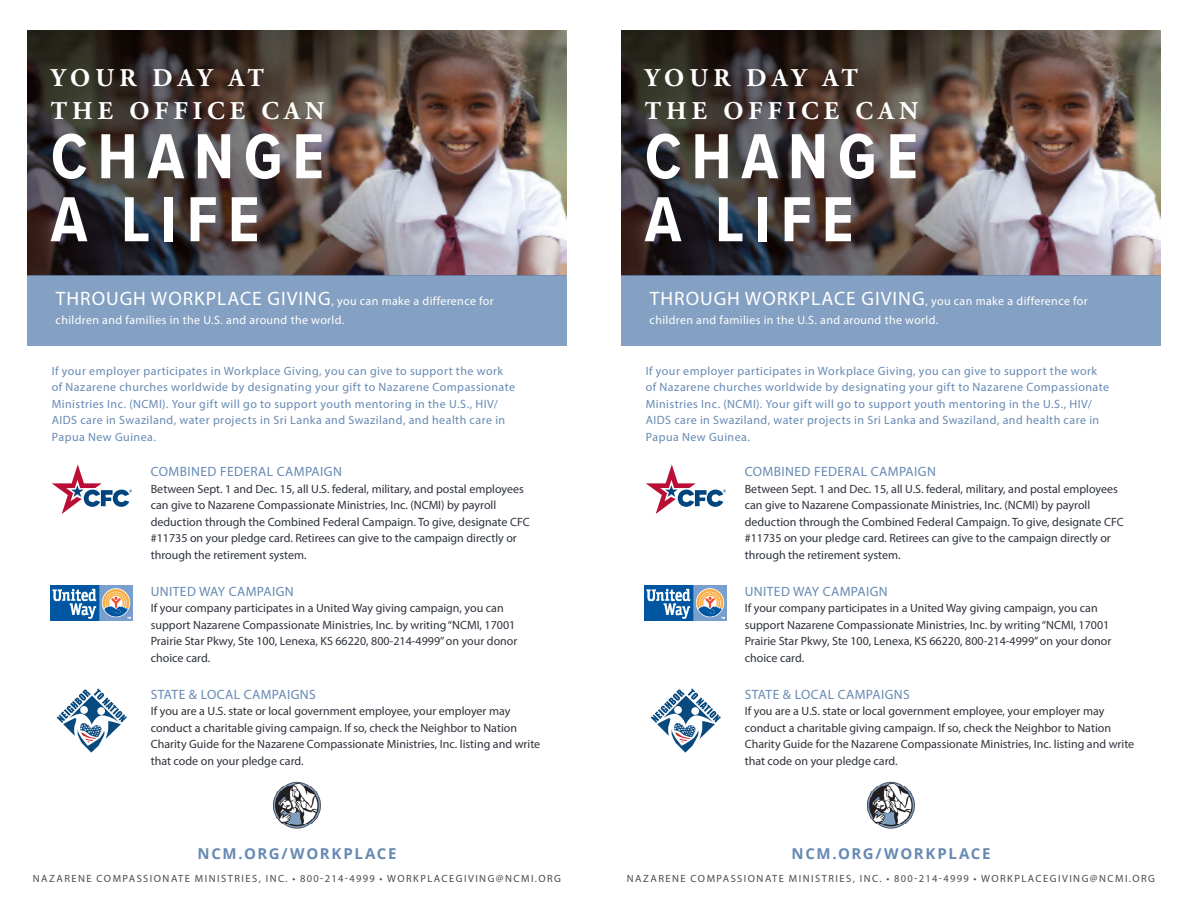
<style>
.page{position:relative;width:1188px;height:918px;background:#fff}
.page>*{position:absolute;margin:0;border:0;box-sizing:border-box;transform-origin:0 0}
.t1{font:700 66px "Proxima Nova Cond";letter-spacing:.15em;color:#fff}
.t2{font:700 25.5px "Adobe Garamond Pro";letter-spacing:.2em;color:#fff}
.t3{font:700 15px "Open Sans";letter-spacing:.105em;color:#6689b3}
.t4{font:13.5px "Myriad Pro";letter-spacing:.03em;color:#6689b3}
.t5{font:12px/16.5px "Myriad Pro";color:#2d323b}
.t6{font:12px/16.5px "Myriad Pro";letter-spacing:.035em;color:#6689b3}
.t7{font:12px/19.5px "Myriad Pro";letter-spacing:.03em;color:#fff}
.t8{font:10.5px "Myriad Pro";letter-spacing:.14em;color:#4c4c4c}
.s1{font-size:19.5px}
</style>
<div class="page">
<img style="left:645px;top:586px;width:82px;height:34px">
<img style="left:621px;top:30px;width:540px;height:245px">
<div style="left:621px;top:275px;width:540px;height:70px;background:#84a0c2"></div>
<img style="left:868px;top:781px;width:46px;height:48px">
<svg style="left:646px;top:464px;width:80px;height:50px"></svg>
<svg style="left:651px;top:688px;width:70px;height:65px"></svg>
<img style="left:51px;top:586px;width:82px;height:34px">
<img style="left:27px;top:30px;width:540px;height:245px">
<div style="left:27px;top:275px;width:540px;height:70px;background:#84a0c2"></div>
<img style="left:274px;top:781px;width:46px;height:48px">
<svg style="left:52px;top:464px;width:80px;height:50px"></svg>
<svg style="left:57px;top:688px;width:70px;height:65px"></svg>
<p class="t2" style="left:51px;top:63px;width:215px">YOUR DAY AT</p>
<p class="t2" style="left:51px;top:96px;width:275px">THE OFFICE CAN</p>
<p class="t1" style="left:51px;top:108px;width:275px">CHANGE</p>
<p class="t1" style="left:51px;top:171px;width:210px">A LIFE</p>
<p class="t7" style="left:56px;top:291px;width:440px"><span class="s1">THROUGH WORKPLACE GIVING</span>, you can make a difference for children and families in the U.S. and around the world.</p>
<p class="t6" style="left:52px;top:362px;width:465px">If your employer participates in Workplace Giving, you can give to support the work of Nazarene churches worldwide by designating your gift to Nazarene Compassionate Ministries Inc. (NCMI). Your gift will go to support youth mentoring in the U.S., HIV/ AIDS care in Swaziland, water projects in Sri Lanka and Swaziland, and health care in Papua New Guinea.</p>
<p class="t4" style="left:151px;top:464px;width:193px">COMBINED FEDERAL CAMPAIGN</p>
<p class="t5" style="left:151px;top:480px;width:381px">Between Sept. 1 and Dec. 15, all U.S. federal, military, and postal employees can give to Nazarene Compassionate Ministries, Inc. (NCMI) by payroll deduction through the Combined Federal Campaign. To give, designate CFC #11735 on your pledge card. Retirees can give to the campaign directly or through the retirement system.</p>
<p class="t4" style="left:151px;top:583px;width:144px">UNITED WAY CAMPAIGN</p>
<p class="t5" style="left:151px;top:600px;width:368px">If your company participates in a United Way giving campaign, you can support Nazarene Compassionate Ministries, Inc. by writing “NCMI, 17001<br>Prairie Star Pkwy, Ste 100, Lenexa, KS 66220, 800-214-4999” on your donor choice card.</p>
<p class="t4" style="left:151px;top:686px;width:166px">STATE &amp; LOCAL CAMPAIGNS</p>
<p class="t5" style="left:151px;top:703px;width:391px">If you are a U.S. state or local government employee, your employer may conduct a charitable giving campaign. If so, check the Neighbor to Nation Charity Guide for the Nazarene Compassionate Ministries, Inc. listing and write that code on your pledge card.</p>
<p class="t3" style="left:198px;top:843px;width:200px">NCM.ORG/WORKPLACE</p>
<p class="t8" style="left:33px;top:872px;width:530px">NAZARENE COMPASSIONATE MINISTRIES, INC. • 800-214-4999 • WORKPLACEGIVING@NCMI.ORG</p>
<p class="t2" style="left:645px;top:63px;width:215px">YOUR DAY AT</p>
<p class="t2" style="left:645px;top:96px;width:275px">THE OFFICE CAN</p>
<p class="t1" style="left:645px;top:108px;width:275px">CHANGE</p>
<p class="t1" style="left:645px;top:171px;width:210px">A LIFE</p>
<p class="t7" style="left:650px;top:291px;width:440px"><span class="s1">THROUGH WORKPLACE GIVING</span>, you can make a difference for children and families in the U.S. and around the world.</p>
<p class="t6" style="left:646px;top:362px;width:465px">If your employer participates in Workplace Giving, you can give to support the work of Nazarene churches worldwide by designating your gift to Nazarene Compassionate Ministries Inc. (NCMI). Your gift will go to support youth mentoring in the U.S., HIV/ AIDS care in Swaziland, water projects in Sri Lanka and Swaziland, and health care in Papua New Guinea.</p>
<p class="t4" style="left:745px;top:464px;width:193px">COMBINED FEDERAL CAMPAIGN</p>
<p class="t5" style="left:745px;top:480px;width:381px">Between Sept. 1 and Dec. 15, all U.S. federal, military, and postal employees can give to Nazarene Compassionate Ministries, Inc. (NCMI) by payroll deduction through the Combined Federal Campaign. To give, designate CFC #11735 on your pledge card. Retirees can give to the campaign directly or through the retirement system.</p>
<p class="t4" style="left:745px;top:583px;width:144px">UNITED WAY CAMPAIGN</p>
<p class="t5" style="left:745px;top:600px;width:368px">If your company participates in a United Way giving campaign, you can support Nazarene Compassionate Ministries, Inc. by writing “NCMI, 17001<br>Prairie Star Pkwy, Ste 100, Lenexa, KS 66220, 800-214-4999” on your donor choice card.</p>
<p class="t4" style="left:745px;top:686px;width:166px">STATE &amp; LOCAL CAMPAIGNS</p>
<p class="t5" style="left:745px;top:703px;width:391px">If you are a U.S. state or local government employee, your employer may conduct a charitable giving campaign. If so, check the Neighbor to Nation Charity Guide for the Nazarene Compassionate Ministries, Inc. listing and write that code on your pledge card.</p>
<p class="t3" style="left:792px;top:843px;width:200px">NCM.ORG/WORKPLACE</p>
<p class="t8" style="left:627px;top:872px;width:530px">NAZARENE COMPASSIONATE MINISTRIES, INC. • 800-214-4999 • WORKPLACEGIVING@NCMI.ORG</p>
</div>
